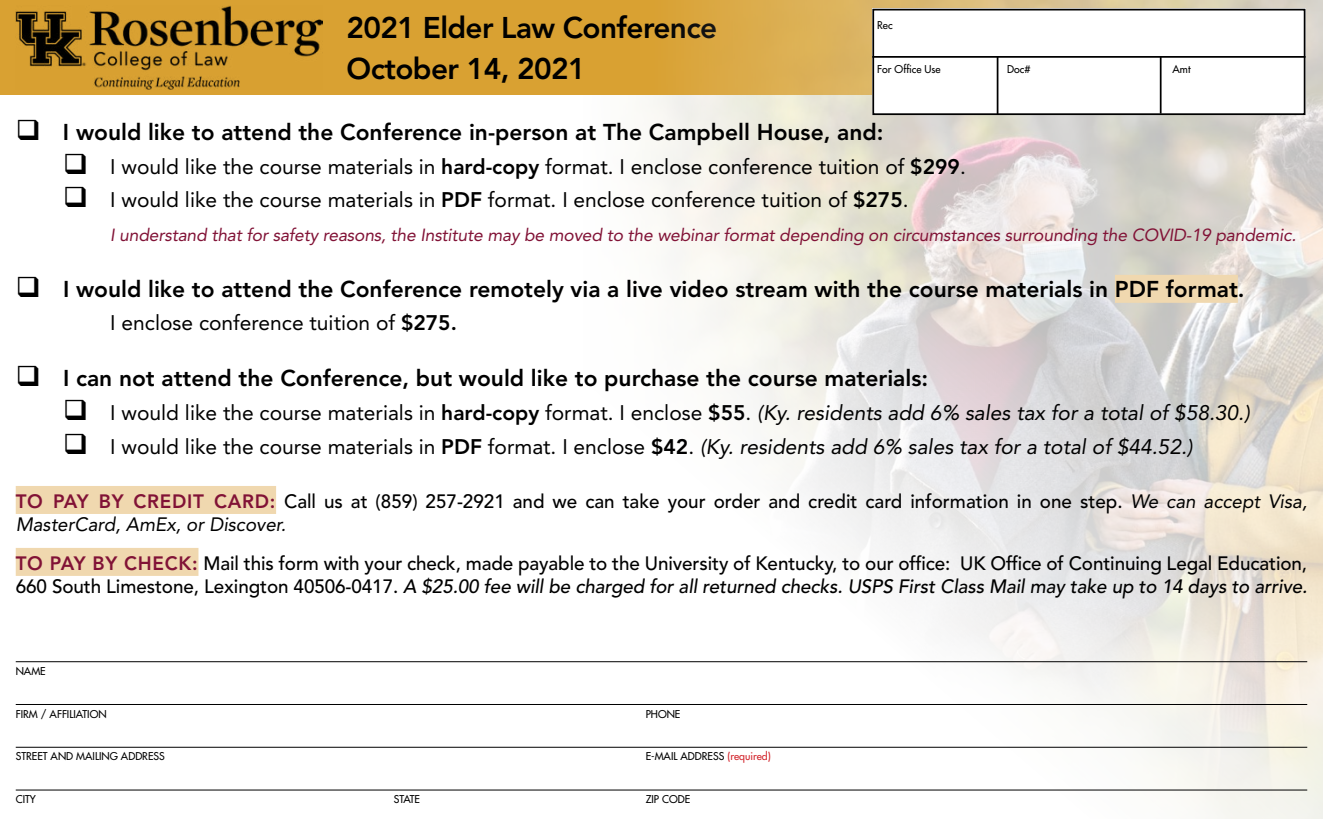
<style>
.page{position:relative;width:1323px;height:819px;background:#fff}
.page>*{position:absolute;margin:0;border:0;box-sizing:border-box;transform-origin:0 0}
.t1{font:800 29.75px/40.2px "Avenir LT Std";letter-spacing:-.02em;color:#000}
.t2{font:800 22.75px "Avenir LT Std";color:#000}
.t3{font:21px "Avenir LT Std";color:#000}
.t4{font:500 19.25px/23.1px "Avenir LT Std";letter-spacing:-.005em;color:#000}
.t5{font:italic 17.5px "Avenir LT Std";letter-spacing:-.01em;color:#811236}
.t6{font:500 10.5px "Futura Std";color:#000}
.s1{font-weight:800}
.s2{font-style:italic}
.s3{font-weight:800;color:#811236}
.s4{font-weight:400;font-style:italic}
.s5{color:#d2232a}
</style>
<div class="page">
<img style="left:850px;top:95px;width:473px;height:724px">
<svg style="left:472px;top:95px;width:378px;height:695px"></svg>
<svg style="left:0;top:0;width:1323px;height:95px;background:#d9a845"></svg>
<div style="left:1115px;top:275px;width:123px;height:28px;background:#f0d8af"></div>
<hr style="left:16px;top:661px;width:1291px;height:1px;background:#000">
<hr style="left:16px;top:704px;width:1291px;height:1px;background:#000">
<hr style="left:16px;top:747px;width:1291px;height:1px;background:#000">
<hr style="left:16px;top:790px;width:1291px;height:1px;background:#000">
<div style="left:16px;top:486px;width:260px;height:28px;background:#f0d8af"></div>
<div style="left:16px;top:548px;width:182px;height:28px;background:#f0d8af"></div>
<div style="left:872px;top:9px;width:434px;height:106px;background:#fff"></div>
<div style="left:872px;top:9px;width:434px;height:106px;border:2px solid #000"></div>
<hr style="left:872px;top:56px;width:434px;height:2px;background:#000">
<hr style="left:997px;top:57px;width:1px;height:57px;background:#000">
<hr style="left:1160px;top:56px;width:2px;height:58px;background:#000">
<img style="left:16px;top:5px;width:307px;height:84px">
<h1 class="t1" style="left:346px;top:8px;width:372px">2021 Elder Law Conference<br>October 14, 2021</h1>
<p class="t2" style="left:16px;top:119px;width:869px">❑ I would like to attend the Conference in-person at The Campbell House, and:</p>
<p class="t3" style="left:63px;top:154px;width:904px">❑ I would like the course materials in <span class="s1">hard-copy</span> format. I enclose conference tuition of <span class="s1">$299</span>.</p>
<p class="t3" style="left:63px;top:188px;width:847px">❑ I would like the course materials in <span class="s1">PDF</span> format. I enclose conference tuition of <span class="s1">$275</span>.</p>
<p class="t5" style="left:110px;top:224px;width:1188px">I understand that for safety reasons, the Institute may be moved to the webinar format depending on circumstances surrounding the COVID-19 pandemic.</p>
<p class="t2" style="left:16px;top:275px;width:1230px">❑ I would like to attend the Conference remotely via a live video stream with the course materials in PDF format.</p>
<p class="t3" style="left:110px;top:311px;width:348px">I enclose conference tuition of <span class="s1">$275.</span></p>
<p class="t2" style="left:16px;top:365px;width:914px">❑ I can not attend the Conference, but would like to purchase the course materials:</p>
<p class="t3" style="left:63px;top:400px;width:1188px">❑ I would like the course materials in <span class="s1">hard-copy</span> format. I enclose <span class="s1">$55</span>. <span class="s2">(Ky. residents add 6% sales tax for a total of $58.30.)</span></p>
<p class="t3" style="left:63px;top:434px;width:1131px">❑ I would like the course materials in <span class="s1">PDF</span> format. I enclose <span class="s1">$42</span>. <span class="s2">(Ky. residents add 6% sales tax for a total of $44.52.)</span></p>
<p class="t6" style="left:877px;top:18px;width:17px">Rec</p>
<p class="t6" style="left:877px;top:62px;width:65px">For Office Use</p>
<p class="t6" style="left:1007px;top:62px;width:25px">Doc#</p>
<p class="t6" style="left:1173px;top:62px;width:19px">Amt</p>
<p class="t4" style="left:16px;top:490px;width:1293px"><span class="s3">TO PAY BY CREDIT CARD:</span> Call us at (859) 257-2921 and we can take your order and credit card information in one step. <span class="s4">We can accept Visa,<br>MasterCard, AmEx, or Discover.</span></p>
<p class="t4" style="left:16px;top:552px;width:1293px"><span class="s3">TO PAY BY CHECK:</span> Mail this form with your check, made payable to the University of Kentucky, to our office: UK Office of Continuing Legal Education,<br>660 South Limestone, Lexington 40506-0417. <span class="s2">A $25.00 fee will be charged for all returned checks. USPS First Class Mail may take up to 14 days to arrive.</span></p>
<p class="t6" style="left:16px;top:664px;width:32px">NAME</p>
<p class="t6" style="left:16px;top:707px;width:92px">FIRM / AFFILIATION</p>
<p class="t6" style="left:646px;top:707px;width:36px">PHONE</p>
<p class="t6" style="left:16px;top:750px;width:151px">STREET AND MAILING ADDRESS</p>
<p class="t6" style="left:646px;top:750px;width:127px">E-MAIL ADDRESS <span class="s5">(required)</span></p>
<p class="t6" style="left:16px;top:793px;width:22px">CITY</p>
<p class="t6" style="left:394px;top:793px;width:28px">STATE</p>
<p class="t6" style="left:646px;top:793px;width:46px">ZIP CODE</p>
</div>
